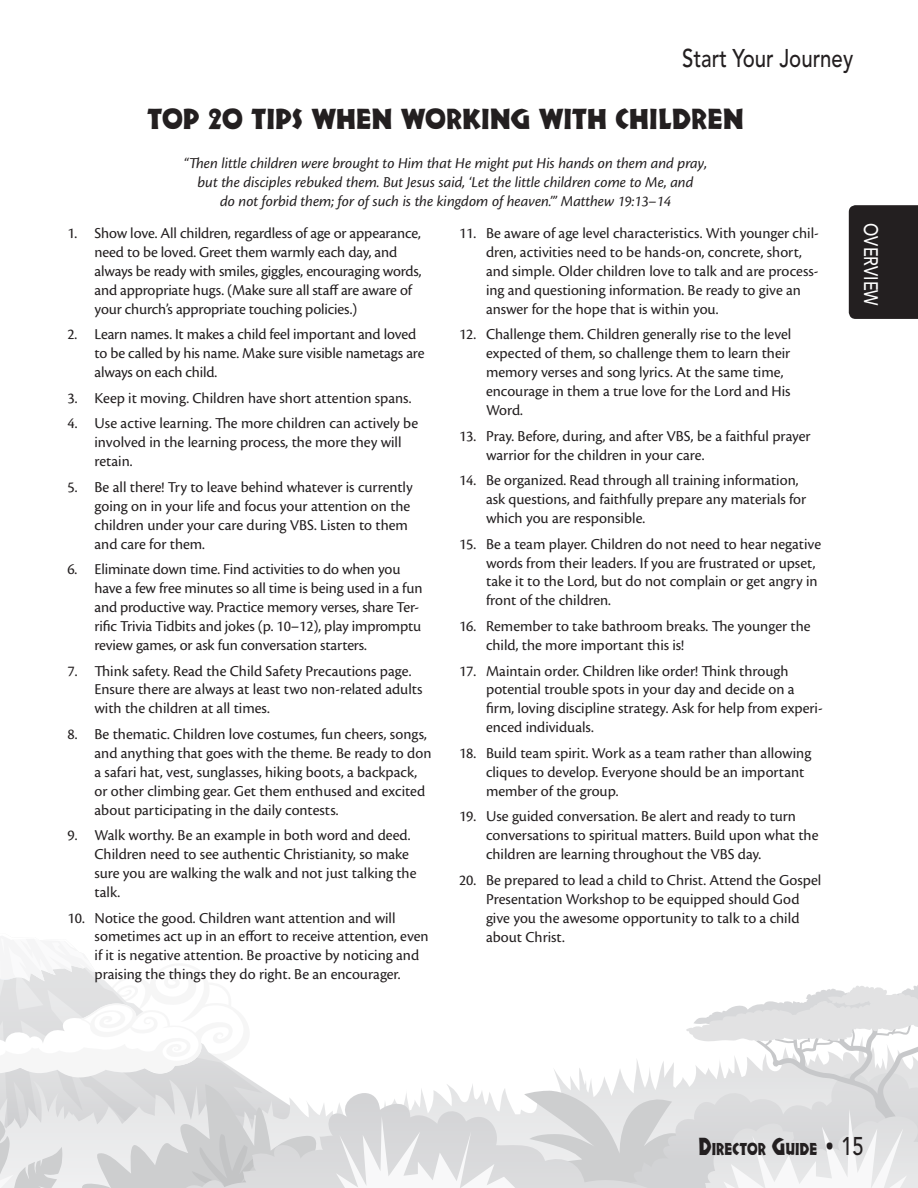
<style>
.page{position:relative;width:918px;height:1188px;background:#fff}
.page>*{position:absolute;margin:0;border:0;box-sizing:border-box;transform-origin:0 0}
.t1{font:30px "Nueland URWD";letter-spacing:-.005em;color:#231f20}
.t2{font:500 25.5px "Avenir LT Std";color:#231f20;scale:.8 1}
.t3{font:25.5px "Nueland URWD";color:#231f20;scale:.8 1}
.t4{font:500 19.5px "Avenir LT Std";color:#fff;scale:.82 1}
.t5{font:15.75px/18.9px "Cronos Pro";color:#231f20}
.t6{font:italic 15.75px/18.9px "Cronos Pro";letter-spacing:-.005em;color:#231f20;text-align:center}
.s1{font-size:28.5px}
.s2{font-family:"Avenir LT Std";font-weight:500}
</style>
<div class="page">
<div style="left:849px;top:205px;width:69px;height:114px;background:#231f20"></div>
<svg style="left:0;top:949px;width:918px;height:239px"></svg>
<h2 class="t2" style="left:682px;top:43px;width:215px">Start Your Journey</h2>
<h1 class="t1" style="left:147px;top:98px;width:598px">TOP 20 TIPS WHEN WORKING WITH CHILDREN</h1>
<p class="t6" style="left:184px;top:154px;width:525px">“Then little children were brought to Him that He might put His hands on them and pray, but the disciples rebuked them. But Jesus said, ‘Let the little children come to Me, and<br>do not forbid them; for of such is the kingdom of heaven.’” Matthew 19:13–14</p>
<p class="t5" style="left:95px;top:224px;width:329px;text-indent:-27px">1. Show love. All children, regardless of age or appearance, need to be loved. Greet them warmly each day, and always be ready with smiles, giggles, encouraging words, and appropriate hugs. (Make sure all staff are aware of your church’s appropriate touching policies.)</p>
<p class="t5" style="left:95px;top:325px;width:331px;text-indent:-27px">2. Learn names. It makes a child feel important and loved to be called by his name. Make sure visible nametags are always on each child.</p>
<p class="t5" style="left:68px;top:388px;width:345px">3. Keep it moving. Children have short attention spans.</p>
<p class="t5" style="left:95px;top:414px;width:325px;text-indent:-27px">4. Use active learning. The more children can actively be involved in the learning process, the more they will retain.</p>
<p class="t5" style="left:95px;top:478px;width:320px;text-indent:-27px">5. Be all there! Try to leave behind whatever is currently going on in your life and focus your attention on the children under your care during VBS. Listen to them and care for them.</p>
<p class="t5" style="left:95px;top:560px;width:329px;text-indent:-27px">6. Eliminate down time. Find activities to do when you have a few free minutes so all time is being used in a fun and productive way. Practice memory verses, share Ter&shy;rific Trivia Tidbits and jokes (p. 10–12), play impromptu review games, or ask fun conversation starters.</p>
<p class="t5" style="left:95px;top:661px;width:330px;text-indent:-27px">7. Think safety. Read the Child Safety Precautions page.<br>Ensure there are always at least two non-related adults with the children at all times.</p>
<p class="t5" style="left:95px;top:725px;width:338px;text-indent:-27px">8. Be thematic. Children love costumes, fun cheers, songs, and anything that goes with the theme. Be ready to don a safari hat, vest, sunglasses, hiking boots, a backpack, or other climbing gear. Get them enthused and excited about participating in the daily contests.</p>
<p class="t5" style="left:95px;top:826px;width:324px;text-indent:-27px">9. Walk worthy. Be an example in both word and deed.<br>Children need to see authentic Christianity, so make sure you are walking the walk and not just talking the talk.</p>
<p class="t5" style="left:95px;top:908px;width:336px;text-indent:-27px">10. Notice the good. Children want attention and will sometimes act up in an effort to receive attention, even if it is negative attention. Be proactive by noticing and praising the things they do right. Be an encourager.</p>
<p class="t5" style="left:486px;top:224px;width:334px;text-indent:-27px">11. Be aware of age level characteristics. With younger chil&shy;dren, activities need to be hands-on, concrete, short, and simple. Older children love to talk and are process&shy;ing and questioning information. Be ready to give an answer for the hope that is within you.</p>
<p class="t5" style="left:486px;top:325px;width:307px;text-indent:-27px">12. Challenge them. Children generally rise to the level expected of them, so challenge them to learn their memory verses and song lyrics. At the same time, encourage in them a true love for the Lord and His Word.</p>
<p class="t5" style="left:486px;top:426px;width:326px;text-indent:-27px">13. Pray. Before, during, and after VBS, be a faithful prayer warrior for the children in your care.</p>
<p class="t5" style="left:486px;top:471px;width:322px;text-indent:-27px">14. Be organized. Read through all training information, ask questions, and faithfully prepare any materials for which you are responsible.</p>
<p class="t5" style="left:486px;top:534px;width:337px;text-indent:-27px">15. Be a team player. Children do not need to hear negative words from their leaders. If you are frustrated or upset, take it to the Lord, but do not complain or get angry in front of the children.</p>
<p class="t5" style="left:486px;top:617px;width:326px;text-indent:-27px">16. Remember to take bathroom breaks. The younger the child, the more important this is!</p>
<p class="t5" style="left:486px;top:661px;width:338px;text-indent:-27px">17. Maintain order. Children like order! Think through potential trouble spots in your day and decide on a firm, loving discipline strategy. Ask for help from experi&shy;enced individuals.</p>
<p class="t5" style="left:486px;top:744px;width:327px;text-indent:-27px">18. Build team spirit. Work as a team rather than allowing cliques to develop. Everyone should be an important member of the group.</p>
<p class="t5" style="left:486px;top:807px;width:334px;text-indent:-27px">19. Use guided conversation. Be alert and ready to turn conversations to spiritual matters. Build upon what the children are learning throughout the VBS day.</p>
<p class="t5" style="left:486px;top:871px;width:337px;text-indent:-27px">20. Be prepared to lead a child to Christ. Attend the Gospel Presentation Workshop to be equipped should God give you the awesome opportunity to talk to a child about Christ.</p>
<p class="t4" style="left:882px;top:223px;width:102px;rotate:90deg">OVERVIEW</p>
<h2 class="t3" style="left:699px;top:1129px;width:208px">Director Guide <span class="s1">•</span> <span class="s2">15</span></h2>
</div>
